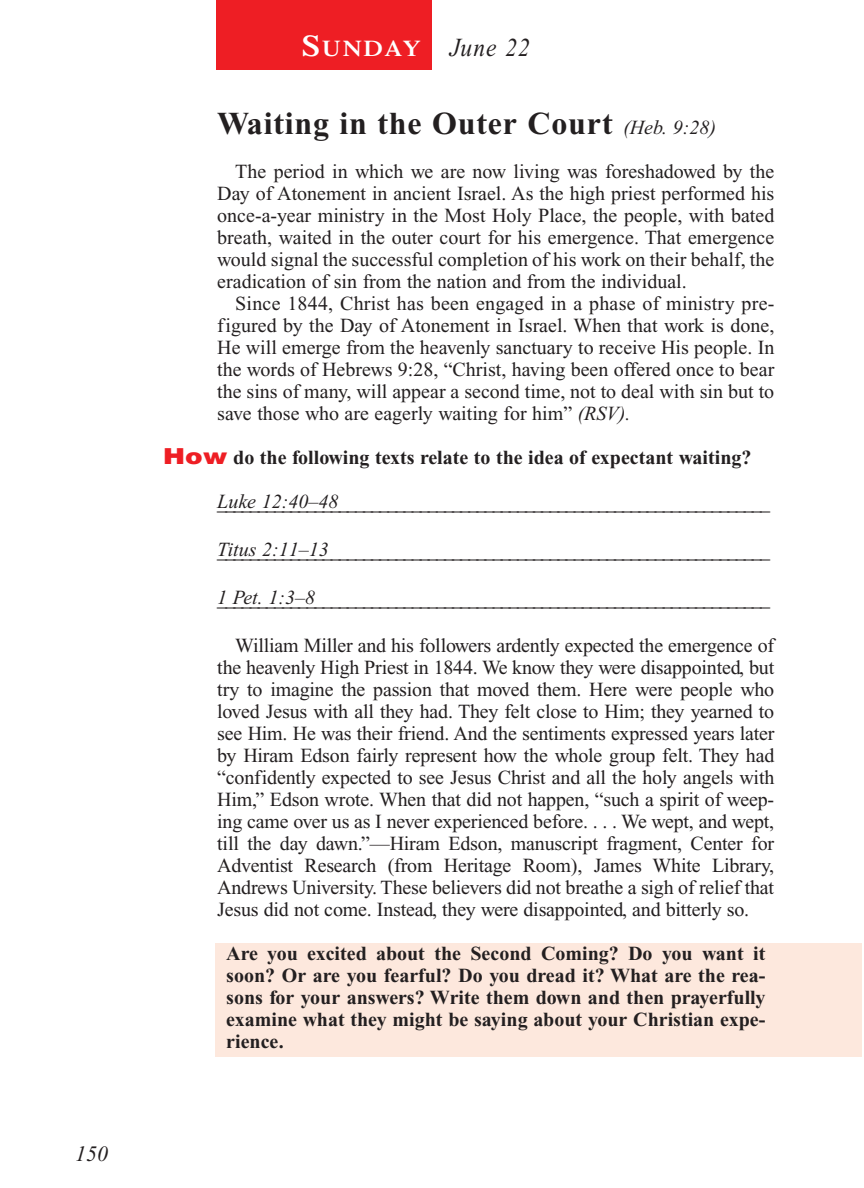
<style>
.page{position:relative;width:864px;height:1188px;background:#fff}
.page>*{position:absolute;margin:0;border:0;box-sizing:border-box;transform-origin:0 0}
.t1{font:700 32px "Times New Roman";letter-spacing:.025em;color:#231f20}
.t2{font:italic 26px "Times New Roman";letter-spacing:.05em;color:#231f20;scale:.9 1}
.t3{font:italic 22px "Times New Roman";color:#231f20}
.t4{font:20px/22px "Times New Roman";color:#231f20;text-align:justify}
.t5{font:700 20px/22px "Times New Roman";color:#231f20;text-align:justify}
.t6{font:italic 20px "Times New Roman";color:#231f20}
.s1{font-family:"Times";font-weight:600;font-style:normal;font-size:30px;color:#fff}
.s2{font-family:"Times";font-weight:600;font-style:normal;font-size:22.4px;color:#fff}
.s3{font-weight:400;font-style:italic;font-size:20px}
.s4{font-style:italic}
.s5{font-family:"Helvetica";font-weight:900;font-size:22px;color:#ee1e24}
</style>
<div class="page">
<div style="left:216px;top:943px;width:646px;height:113px;background:#fde8dd"></div>
<div style="left:217px;top:0;width:215px;height:70px;background:#ee1e24"></div>
<p class="t3" style="left:75px;top:1146px;width:34px">150</p>
<h2 class="t2" style="left:302px;top:38px;width:255px"><span class="s1">S</span><span class="s2">UNDAY</span> June 22</h2>
<h1 class="t1" style="left:217px;top:113px;width:500px">Waiting in the Outer Court <span class="s3">(Heb. 9:28)</span></h1>
<p class="t4" style="left:217px;top:162px;width:559px;text-indent:18px">The period in which we are now living was foreshadowed by the Day of Atonement in ancient Israel. As the high priest performed his once-a-year ministry in the Most Holy Place, the people, with bated breath, waited in the outer court for his emergence. That emergence would signal the successful completion of his work on their behalf, the eradication of sin from the nation and from the individual.</p>
<p class="t4" style="left:217px;top:294px;width:559px;text-indent:18px">Since 1844, Christ has been engaged in a phase of ministry pre&shy;figured by the Day of Atonement in Israel. When that work is done, He will emerge from the heavenly sanctuary to receive His people. In the words of Hebrews 9:28, “Christ, having been offered once to bear the sins of many, will appear a second time, not to deal with sin but to save those who are eagerly waiting for him” <span class="s4">(RSV).</span></p>
<p class="t5" style="left:163px;top:449px;width:590px"><span class="s5">How</span> do the following texts relate to the idea of expectant waiting?</p>
<p class="t6" style="left:217px;top:494px;width:123px">Luke 12:40–48</p>
<p class="t6" style="left:217px;top:496px;width:554px">____________________________________________________________________</p>
<p class="t6" style="left:217px;top:544px;width:554px">T____________________________________________________________________</p>
<p class="t6" style="left:228px;top:542px;width:103px">itus 2:11–13</p>
<p class="t6" style="left:217px;top:590px;width:99px">1 Pet. 1:3–8</p>
<p class="t6" style="left:217px;top:592px;width:554px">____________________________________________________________________</p>
<p class="t4" style="left:217px;top:636px;width:559px;text-indent:18px">William Miller and his followers ardently expected the emergence of the heavenly High Priest in 1844. We know they were disappointed, but try to imagine the passion that moved them. Here were people who loved Jesus with all they had. They felt close to Him; they yearned to see Him. He was their friend. And the sentiments expressed years later by Hiram Edson fairly represent how the whole group felt. They had “confidently expected to see Jesus Christ and all the holy angels with Him,” Edson wrote. When that did not happen, “such a spirit of weep&shy;ing came over us as I never experienced before. . . . We wept, and wept, till the day dawn.”—Hiram Edson, manuscript fragment, Center for Adventist Research (from Heritage Room), James White Library, Andrews University. These believers did not breathe a sigh of relief that Jesus did not come. Instead, they were disappointed, and bitterly so.</p>
<p class="t5" style="left:226px;top:945px;width:541px">Are you excited about the Second Coming? Do you want it soon? Or are you fearful? Do you dread it? What are the rea&shy;sons for your answers? Write them down and then prayerfully examine what they might be saying about your Christian expe&shy;rience.</p>
</div>
